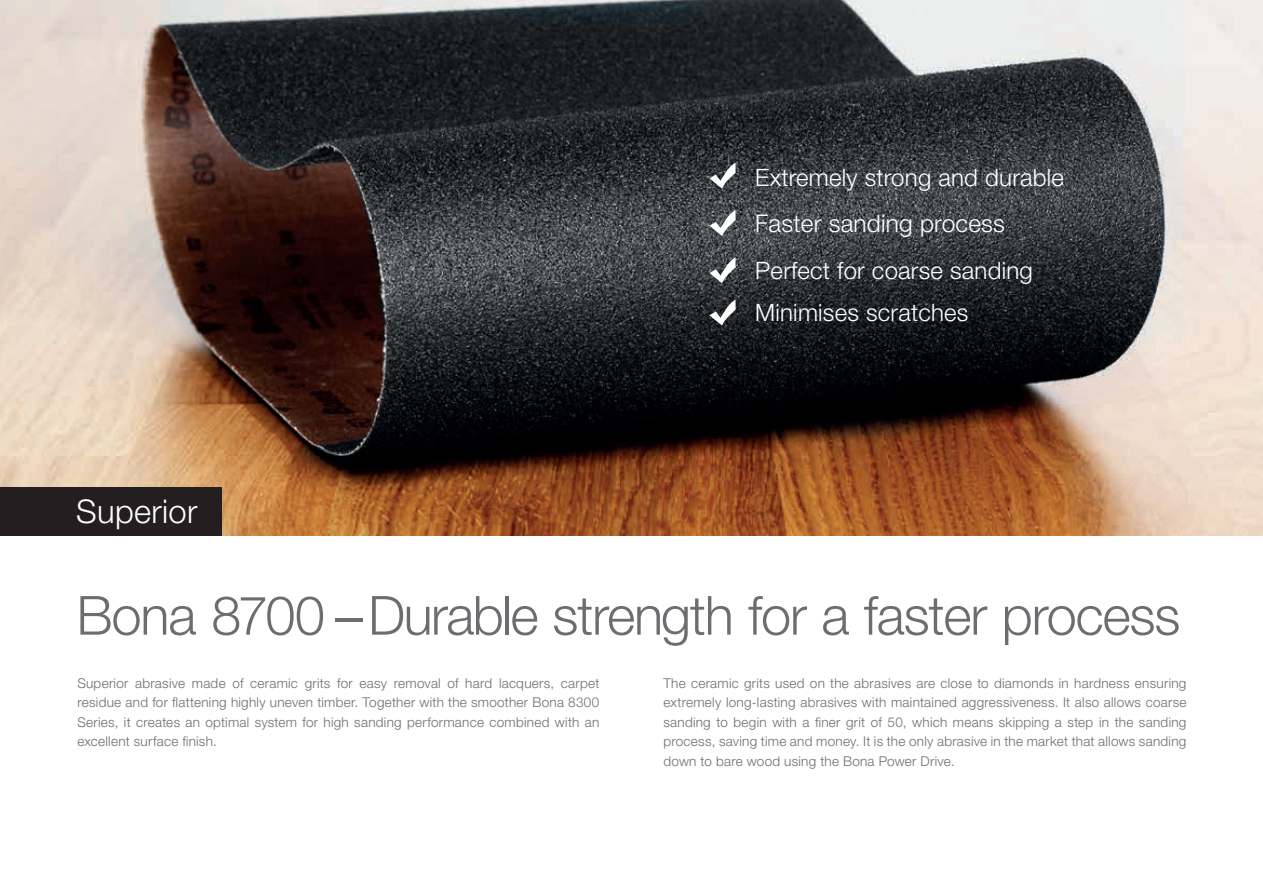
<style>
.page{position:relative;width:1263px;height:893px;background:#fff}
.page>*{position:absolute;margin:0;border:0;box-sizing:border-box;transform-origin:0 0}
.t1{font:300 54px "Helvetica Neue LT Std";letter-spacing:-.02em;color:#6c6d70}
.t2{font:300 32.7px "Helvetica Neue LT Std";letter-spacing:.01em;color:#fff}
.t3{font:300 24.3px "Helvetica Neue LT Std";letter-spacing:.01em;color:#fff}
.t4{font:300 24px/42.3px "Helvetica Neue LT Std";letter-spacing:.01em;color:#fff}
.t5{font:300 13.5px/19.5px "Helvetica Neue LT Std";letter-spacing:.02em;color:#6c6d70;text-align:justify}
</style>
<div class="page">
<img style="left:0;top:0;width:1263px;height:535px">
<div style="left:0;top:487px;width:221px;height:48px;background:#231f20"></div>
<svg style="left:709px;top:163px;width:26px;height:26px"></svg>
<svg style="left:709px;top:210px;width:26px;height:26px"></svg>
<svg style="left:709px;top:257px;width:26px;height:26px"></svg>
<svg style="left:709px;top:300px;width:26px;height:26px"></svg>
<h3 class="t4" style="left:755px;top:156px;width:310px">Extremely strong and durable</h3>
<h3 class="t3" style="left:755px;top:209px;width:251px">Faster sanding process</h3>
<h2 class="t2" style="left:76px;top:491px;width:123px">Superior</h2>
<h3 class="t4" style="left:755px;top:249px;width:279px">Perfect for coarse sanding<br>Minimises scratches</h3>
<h1 class="t1" style="left:77px;top:582px;width:1105px">Bona 8700 – Durable strength for a faster process</h1>
<p class="t5" style="left:77px;top:673px;width:523px">Superior abrasive made of ceramic grits for easy removal of hard lacquers, carpet residue and for flattening highly uneven timber. Together with the smoother Bona 8300<br>Series, it creates an optimal system for high sanding performance combined with an excellent surface finish.</p>
<p class="t5" style="left:663px;top:673px;width:524px">The ceramic grits used on the abrasives are close to diamonds in hardness ensuring extremely long-lasting abrasives with maintained aggressiveness. It also allows coarse sanding to begin with a finer grit of 50, which means skipping a step in the sanding process, saving time and money. It is the only abrasive in the market that allows sanding down to bare wood using the Bona Power Drive.</p>
</div>
